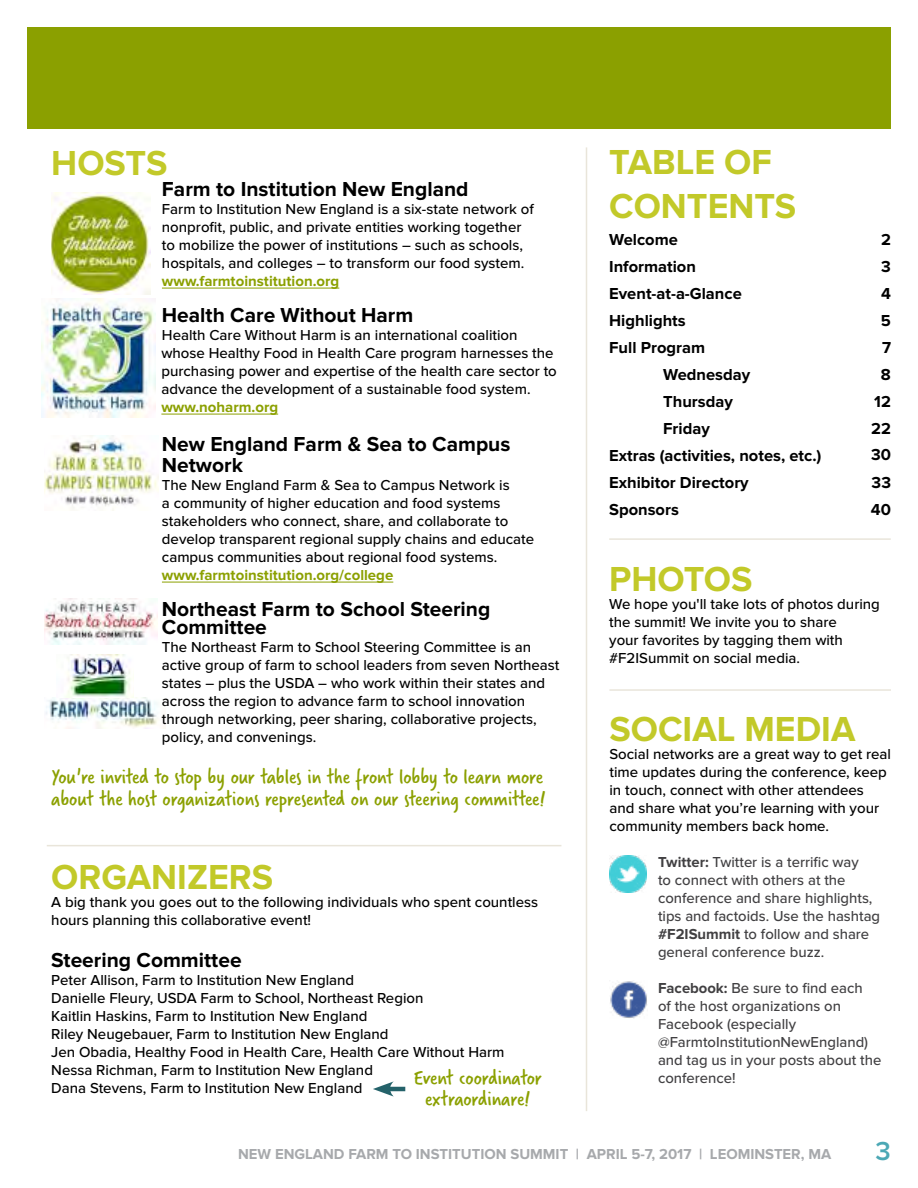
<style>
.page{position:relative;width:918px;height:1188px;background:#fff}
.page>*{position:absolute;margin:0;border:0;box-sizing:border-box;transform-origin:0 0}
.t1{font:700 36px/43.2px "Proxima Nova";color:#c2c929}
.t2{font:600 27px "Proxima Nova";color:#4ca8b5}
.t3{font:22.5px/22.5px "Verveine";color:#8ba000}
.t4{font:700 21px/21px "Proxima Nova";color:#000}
.t5{font:700 16.5px/27px "Proxima Nova";color:#000}
.t6{font:500 15px/18px "Proxima Nova";color:#000}
.t7{font:500 15px/18px "Proxima Nova";color:#414042}
.t8{font:700 15px "Proxima Nova";color:#8ba000}
.t9{font:700 15px "Proxima Nova";color:#a7a9ac}
.s1{font-weight:700}
</style>
<div class="page">
<div style="left:27px;top:27px;width:864px;height:102px;background:#8ba000"></div>
<img style="left:46px;top:697px;width:119px;height:31px">
<hr style="left:162px;top:288px;width:177px;height:1px;background:#8ba000">
<hr style="left:161px;top:414px;width:117px;height:1px;background:#8ba000">
<hr style="left:162px;top:582px;width:231px;height:1px;background:#8ba000">
<img style="left:42px;top:299px;width:114px;height:119px">
<img style="left:51px;top:192px;width:100px;height:103px">
<hr style="left:586px;top:147px;width:1px;height:964px;background:#e9e5da">
<hr style="left:47px;top:845px;width:514px;height:1px;background:#e9e5da">
<img style="left:610px;top:981px;width:37px;height:38px">
<img style="left:609px;top:855px;width:38px;height:38px">
<hr style="left:609px;top:689px;width:282px;height:2px;background:#e9e5da">
<img style="left:45px;top:436px;width:114px;height:75px">
<img style="left:45px;top:599px;width:112px;height:46px">
<hr style="left:609px;top:538px;width:282px;height:2px;background:#e9e5da">
<hr style="left:385px;top:1087px;width:20px;height:4px;background:#24626a">
<svg style="left:373px;top:1081px;width:21px;height:16px"></svg>
<img style="left:66px;top:654px;width:68px;height:43px">
<h1 class="t1" style="left:51px;top:142px;width:118px">HOSTS</h1>
<h3 class="t4" style="left:162px;top:179px;width:308px">Farm to Institution New England</h3>
<p class="t6" style="left:162px;top:201px;width:373px">Farm to Institution New England is a six-state network of nonprofit, public, and private entities working together to mobilize the power of institutions – such as schools, hospitals, and colleges – to transform our food system.</p>
<p class="t8" style="left:162px;top:272px;width:179px">www.farmtoinstitution.org</p>
<h3 class="t4" style="left:162px;top:305px;width:253px">Health Care Without Harm</h3>
<p class="t6" style="left:161px;top:327px;width:397px">Health Care Without Harm is an international coalition whose Healthy Food in Health Care program harnesses the purchasing power and expertise of the health care sector to advance the development of a sustainable food system.</p>
<p class="t8" style="left:161px;top:398px;width:118px">www.noharm.org</p>
<h3 class="t4" style="left:162px;top:434px;width:350px">New England Farm &amp; Sea to Campus<br>Network</h3>
<p class="t6" style="left:162px;top:477px;width:374px">The New England Farm &amp; Sea to Campus Network is<br>a community of higher education and food systems stakeholders who connect, share, and collaborate to develop transparent regional supply chains and educate campus communities about regional food systems.</p>
<p class="t8" style="left:162px;top:566px;width:233px">www.farmtoinstitution.org/college</p>
<h3 class="t4" style="left:162px;top:601px;width:330px;line-height:18px">Northeast Farm to School Steering<br>Committee</h3>
<p class="t6" style="left:162px;top:639px;width:399px">The Northeast Farm to School Steering Committee is an active group of farm to school leaders from seven Northeast states – plus the USDA – who work within their states and across the region to advance farm to school innovation through networking, peer sharing, collaborative projects, policy, and convenings.</p>
<h3 class="t3" style="left:51px;top:765px;width:496px">You're invited to stop by our tables in the front lobby to learn more about the host organizations represented on our steering committee!</h3>
<h1 class="t1" style="left:51px;top:857px;width:223px">ORGANIZERS</h1>
<p class="t6" style="left:51px;top:894px;width:488px">A big thank you goes out to the following individuals who spent countless hours planning this collaborative event!</p>
<h3 class="t4" style="left:51px;top:950px;width:192px">Steering Committee</h3>
<p class="t6" style="left:51px;top:972px;width:455px">Peter Allison, Farm to Institution New England<br>Danielle Fleury, USDA Farm to School, Northeast Region<br>Kaitlin Haskins, Farm to Institution New England<br>Riley Neugebauer, Farm to Institution New England<br>Jen Obadia, Healthy Food in Health Care, Health Care Without Harm Nessa Richman, Farm to Institution New England<br>Dana Stevens, Farm to Institution New England</p>
<h3 class="t3" style="left:414px;top:1067px;width:130px;line-height:21px;text-align:center">Event coordinator extraordinare!</h3>
<h1 class="t1" style="left:609px;top:142px;width:189px">TABLE OF<br>CONTENTS</h1>
<p class="t5" style="left:609px;top:226px;width:70px">Welcome</p>
<p class="t5" style="left:881px;top:226px;width:11px">2</p>
<p class="t5" style="left:609px;top:253px;width:88px">Information</p>
<p class="t5" style="left:881px;top:253px;width:11px">3</p>
<p class="t5" style="left:609px;top:280px;width:134px">Event-at-a-Glance</p>
<p class="t5" style="left:881px;top:280px;width:11px">4</p>
<p class="t5" style="left:609px;top:307px;width:78px">Highlights</p>
<p class="t5" style="left:881px;top:307px;width:12px">5</p>
<p class="t5" style="left:609px;top:334px;width:97px">Full Program</p>
<p class="t5" style="left:882px;top:334px;width:10px">7</p>
<p class="t5" style="left:663px;top:361px;width:88px">Wednesday</p>
<p class="t5" style="left:881px;top:361px;width:11px">8</p>
<p class="t5" style="left:663px;top:388px;width:71px">Thursday</p>
<p class="t5" style="left:874px;top:388px;width:18px">12</p>
<p class="t5" style="left:663px;top:415px;width:48px">Friday</p>
<p class="t5" style="left:871px;top:415px;width:21px">22</p>
<p class="t5" style="left:609px;top:442px;width:214px">Extras (activities, notes, etc.)<br>Exhibitor Directory</p>
<p class="t5" style="left:871px;top:442px;width:21px">30</p>
<p class="t5" style="left:872px;top:469px;width:21px">33</p>
<p class="t5" style="left:609px;top:496px;width:71px">Sponsors</p>
<p class="t5" style="left:871px;top:496px;width:22px">40</p>
<h1 class="t1" style="left:609px;top:559px;width:145px">PHOTOS</h1>
<p class="t6" style="left:609px;top:596px;width:272px">We hope you'll take lots of photos during the summit! We invite you to share<br>your favorites by tagging them with #F2ISummit on social media.</p>
<h1 class="t1" style="left:609px;top:708px;width:248px">SOCIAL MEDIA</h1>
<p class="t6" style="left:609px;top:746px;width:283px">Social networks are a great way to get real time updates during the conference, keep in touch, connect with other attendees and share what you’re learning with your community members back home.</p>
<p class="t7" style="left:658px;top:854px;width:224px"><span class="s1">Twitter:</span> Twitter is a terrific way<br>to connect with others at the conference and share highlights, tips and factoids. Use the hashtag <span class="s1">#F2ISummit</span> to follow and share general conference buzz.</p>
<p class="t7" style="left:658px;top:980px;width:225px"><span class="s1">Facebook:</span> Be sure to find each<br>of the host organizations on<br>Facebook (especially @FarmtoInstitutionNewEngland) and tag us in your posts about the conference!</p>
<p class="t9" style="left:238px;top:1146px;width:595px">NEW ENGLAND FARM TO INSTITUTION SUMMIT | APRIL 5-7, 2017 | LEOMINSTER, MA</p>
<h2 class="t2" style="left:876px;top:1135px;width:17px">3</h2>
</div>
